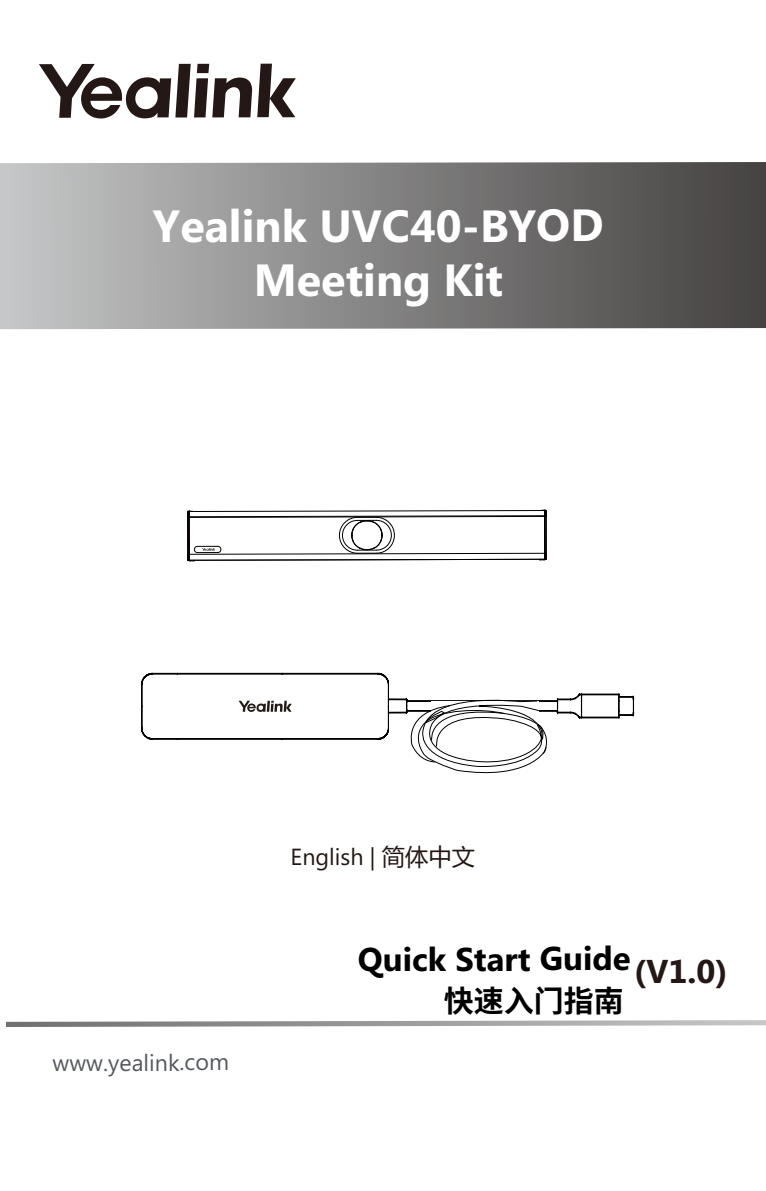
<style>
.page{position:relative;width:766px;height:1191px;background:#fff}
.page>*{position:absolute;margin:0;border:0;box-sizing:border-box;transform-origin:0 0}
.t1{font:700 45px/54px "Microsoft Phags Pa";letter-spacing:-.005em;color:#fff;text-align:center}
.t2{font:700 33px "Microsoft Phags Pa";letter-spacing:-.005em;color:#000}
.t3{font:700 30px "Source Han Sans CN";letter-spacing:-.005em;color:#000}
.t4{font:23.4px "Microsoft Phags Pa";letter-spacing:-.005em;color:#555960}
.t5{font:23.4px "Microsoft Phags Pa";color:#231815}
.s1{font-family:"Microsoft Ya Hei"}
.s2{color:#231815}
</style>
<div class="page">
<svg style="left:39px;top:64px;width:257px;height:54px"></svg>
<svg style="left:0;top:162px;width:765px;height:167px;background:#858484"></svg>
<svg style="left:6px;top:1020px;width:759px;height:7px"></svg>
<div style="left:481px;top:710px;width:76px;height:1px;border:1px solid #000"></div>
<div style="left:481px;top:700px;width:76px;height:1px;border:1px solid #000"></div>
<svg style="left:556px;top:693px;width:78px;height:26px"></svg>
<svg style="left:141px;top:672px;width:409px;height:102px"></svg>
<svg style="left:187px;top:509px;width:360px;height:52px"></svg>
<p class="t1" style="left:153px;top:196px;width:452px">Yealink UVC40-BYOD<br>Meeting Kit</p>
<p class="t5" style="left:290px;top:840px;width:186px">English | <span class="s1">简体中文</span></p>
<p class="t4" style="left:53px;top:1046px;width:178px">www.yealink.com</p>
<p class="t2" style="left:357px;top:935px;width:371px">Quick Start Guide<span class="s2">(V1.0)</span></p>
<p class="t3" style="left:443px;top:983px;width:182px">快速入门指南</p>
</div>
